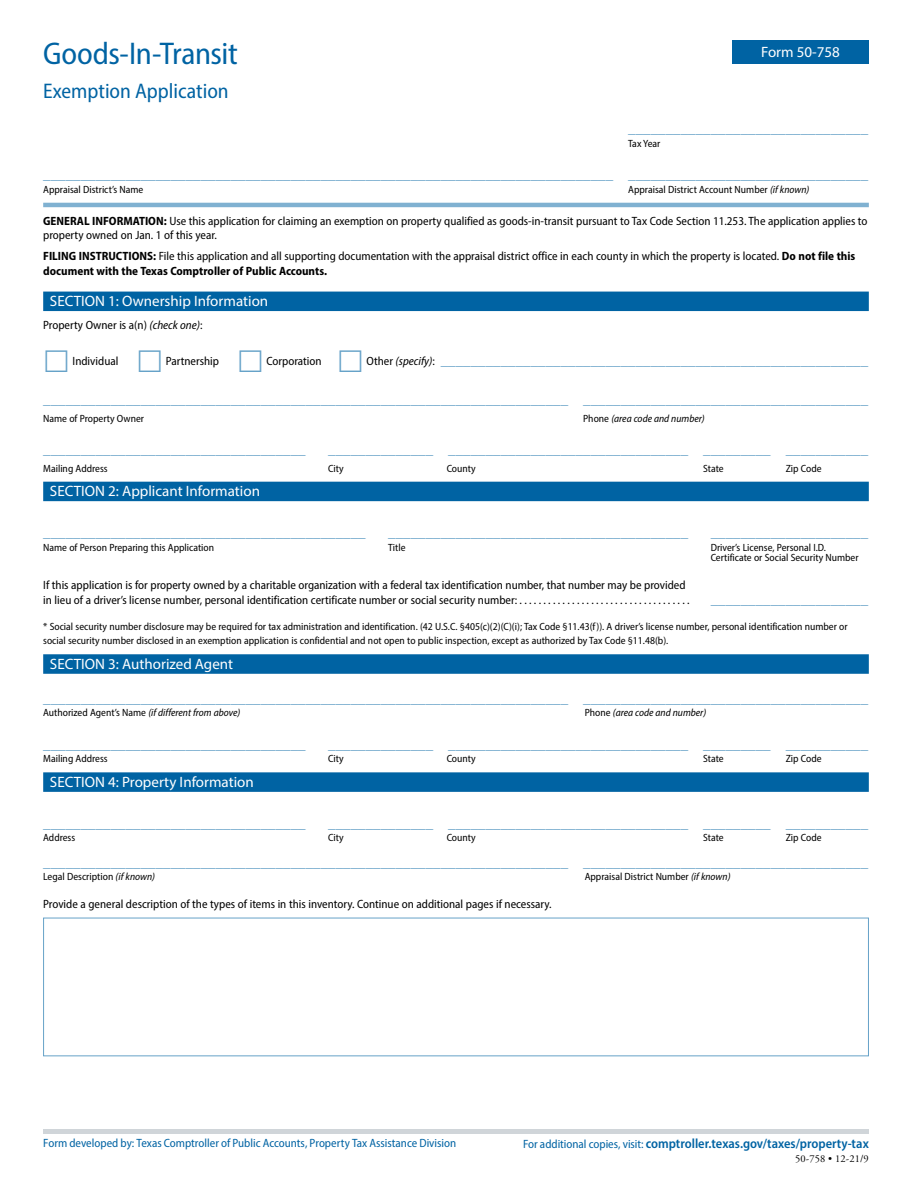
<style>
.page{position:relative;width:918px;height:1188px;background:#fff}
.page>*{position:absolute;margin:0;border:0;box-sizing:border-box;transform-origin:0 0}
.t1{font:semi-condensed 31.5px "Myriad Pro";letter-spacing:-.01em;color:#0063a3}
.t2{font:semi-condensed 21.15px "Myriad Pro";color:#0063a3}
.t3{font:semi-condensed 15px "Myriad Pro";color:#66a2c8}
.t4{font:15px "Myriad Pro";color:#fff}
.t5{font:600 semi-condensed 13.5px "Myriad Pro";color:#0063a3}
.t6{font:semi-condensed 12px/14.4px "Myriad Pro";color:#000}
.t7{font:semi-condensed 12px "Myriad Pro";color:#0063a3}
.t8{font:semi-condensed 10.5px/10.5px "Myriad Pro";color:#000}
.t9{font:italic semi-condensed 10.5px "Myriad Pro";color:#000}
.t10{font:10.5px "Adobe Garamond Pro";letter-spacing:.01em;color:#000}
.s1{font-style:italic}
.s2{font-weight:700}
.s3{font-size:12px;color:#000}
.s4{font-style:italic;font-size:12px;color:#000}
.s5{font-style:normal}
.s6{font-weight:400;font-size:12px}
</style>
<div class="page">
<hr style="left:43px;top:203px;width:826px;height:4px;background:#80b1d1">
<div style="left:43px;top:292px;width:826px;height:19px;background:#0063a3"></div>
<div style="left:43px;top:482px;width:826px;height:19px;background:#0063a3"></div>
<div style="left:43px;top:654px;width:826px;height:20px;background:#0063a3"></div>
<div style="left:43px;top:772px;width:826px;height:20px;background:#0063a3"></div>
<div style="left:43px;top:918px;width:826px;height:138px;border:1px solid #66a2c8"></div>
<hr style="left:43px;top:1129px;width:826px;height:4px;background:#d0d5d9">
<div style="left:732px;top:40px;width:137px;height:24px;background:#0063a3"></div>
<h1 class="t1" style="left:43px;top:34px;width:196px">Goods-In-Transit</h1>
<p class="t4" style="left:761px;top:43px;width:80px">Form 50-758</p>
<h1 class="t2" style="left:43px;top:78px;width:187px">Exemption Application</h1>
<p class="t3" style="left:628px;top:119px;width:241px">________________________________</p>
<p class="t8" style="left:628px;top:138px;width:34px">Tax Year</p>
<p class="t3" style="left:43px;top:165px;width:826px">____________________________________________________________________________ ________________________________</p>
<p class="t8" style="left:43px;top:184px;width:102px">Appraisal District’s Name</p>
<p class="t8" style="left:628px;top:184px;width:183px">Appraisal District Account Number <span class="s1">(if known)</span></p>
<p class="t6" style="left:43px;top:213px;width:826px"><span class="s2">GENERAL INFORMATION:</span> Use this application for claiming an exemption on property qualified as goods-in-transit pursuant to Tax Code Section 11.253. The application applies to property owned on Jan. 1 of this year.</p>
<p class="t6" style="left:43px;top:249px;width:814px"><span class="s2">FILING INSTRUCTIONS:</span> File this application and all supporting documentation with the appraisal district office in each county in which the property is located. <span class="s2">Do not file this document with the Texas Comptroller of Public Accounts.</span></p>
<p class="t4" style="left:50px;top:292px;width:220px">SECTION 1: Ownership Information</p>
<p class="t6" style="left:43px;top:318px;width:161px">Property Owner is a(n) <span class="s1">(check one)</span>:</p>
<p class="t6" style="left:73px;top:354px;width:47px">Individual</p>
<p class="t6" style="left:166px;top:354px;width:55px">Partnership</p>
<p class="t6" style="left:266px;top:354px;width:57px">Corporation</p>
<p class="t3" style="left:367px;top:351px;width:503px"><span class="s3">Other</span> <span class="s4">(specify)</span><span class="s3">:</span> _________________________________________________________</p>
<p class="t3" style="left:583px;top:390px;width:286px">______________________________________</p>
<p class="t8" style="left:43px;top:413px;width:102px">Name of Property Owner</p>
<p class="t9" style="left:583px;top:412px;width:123px"><span class="s5">Phone</span> (area code and number)</p>
<p class="t3" style="left:703px;top:440px;width:166px">_________ ___________</p>
<p class="t8" style="left:43px;top:463px;width:66px">Mailing Address</p>
<p class="t8" style="left:328px;top:463px;width:17px">City</p>
<p class="t8" style="left:447px;top:463px;width:31px">County</p>
<p class="t8" style="left:703px;top:463px;width:22px">State</p>
<p class="t8" style="left:786px;top:463px;width:37px">Zip Code</p>
<p class="t3" style="left:43px;top:390px;width:526px">______________________________________________________________________</p>
<p class="t3" style="left:43px;top:440px;width:264px">___________________________________</p>
<p class="t3" style="left:328px;top:440px;width:362px">______________ ________________________________</p>
<p class="t4" style="left:50px;top:482px;width:212px">SECTION 2: Applicant Information</p>
<p class="t3" style="left:43px;top:523px;width:324px">___________________________________________</p>
<p class="t3" style="left:388px;top:523px;width:301px">________________________________________</p>
<p class="t3" style="left:711px;top:523px;width:159px">_____________________</p>
<p class="t8" style="left:43px;top:542px;width:172px">Name of Person Preparing this Application</p>
<p class="t8" style="left:388px;top:542px;width:19px">Title</p>
<p class="t8" style="left:711px;top:542px;width:149px">Driver’s License, Personal I.D.<br>Certificate or Social Security Number</p>
<p class="t6" style="left:43px;top:578px;width:648px">If this application is for property owned by a charitable organization with a federal tax identification number, that number may be provided in lieu of a driver’s license number, personal identification certificate number or social security number: . . . . . . . . . . . . . . . . . . . . . . . . . . . . . . . . . . . .</p>
<p class="t3" style="left:711px;top:590px;width:159px">_____________________</p>
<p class="t8" style="left:43px;top:619px;width:806px;line-height:14.4px">* Social security number disclosure may be required for tax administration and identification. (42 U.S.C. §405(c)(2)(C)(i); Tax Code §11.43(f)). A driver’s license number, personal identification number or social security number disclosed in an exemption application is confidential and not open to public inspection, except as authorized by Tax Code §11.48(b).</p>
<p class="t4" style="left:50px;top:655px;width:185px">SECTION 3: Authorized Agent</p>
<p class="t3" style="left:43px;top:688px;width:826px">______________________________________________________________________ ______________________________________</p>
<p class="t9" style="left:43px;top:707px;width:199px"><span class="s5">Authorized Agent’s Name</span> (if different from above)</p>
<p class="t9" style="left:585px;top:707px;width:123px"><span class="s5">Phone</span> (area code and number)</p>
<p class="t3" style="left:43px;top:734px;width:264px">___________________________________</p>
<p class="t3" style="left:328px;top:734px;width:541px">______________ ________________________________ _________ ___________</p>
<p class="t8" style="left:43px;top:754px;width:66px">Mailing Address</p>
<p class="t8" style="left:328px;top:754px;width:17px">City</p>
<p class="t8" style="left:447px;top:754px;width:31px">County</p>
<p class="t8" style="left:703px;top:754px;width:22px">State</p>
<p class="t8" style="left:786px;top:754px;width:37px">Zip Code</p>
<p class="t4" style="left:50px;top:773px;width:205px">SECTION 4: Property Information</p>
<p class="t3" style="left:43px;top:813px;width:264px">___________________________________</p>
<p class="t3" style="left:328px;top:813px;width:106px">______________</p>
<p class="t3" style="left:43px;top:853px;width:526px">______________________________________________________________________</p>
<p class="t3" style="left:448px;top:813px;width:421px">________________________________ _________ ___________</p>
<p class="t8" style="left:43px;top:832px;width:34px">Address</p>
<p class="t8" style="left:328px;top:832px;width:17px">City</p>
<p class="t8" style="left:447px;top:832px;width:31px">County</p>
<p class="t8" style="left:703px;top:832px;width:22px">State</p>
<p class="t8" style="left:786px;top:832px;width:37px">Zip Code</p>
<p class="t3" style="left:583px;top:853px;width:286px">______________________________________</p>
<p class="t8" style="left:43px;top:872px;width:113px">Legal Description <span class="s1">(if known)</span></p>
<p class="t8" style="left:585px;top:872px;width:147px">Appraisal District Number <span class="s1">(if known)</span></p>
<p class="t6" style="left:43px;top:897px;width:510px">Provide a general description of the types of items in this inventory. Continue on additional pages if necessary.</p>
<p class="t7" style="left:43px;top:1136px;width:414px">Form developed by: Texas Comptroller of Public Accounts, Property Tax Assistance Division</p>
<p class="t5" style="left:523px;top:1135px;width:347px"><span class="s6">For additional copies, visit:</span> comptroller.texas.gov/taxes/property-tax</p>
<p class="t10" style="left:795px;top:1152px;width:75px">50-758 • 12-21/9</p>
</div>
